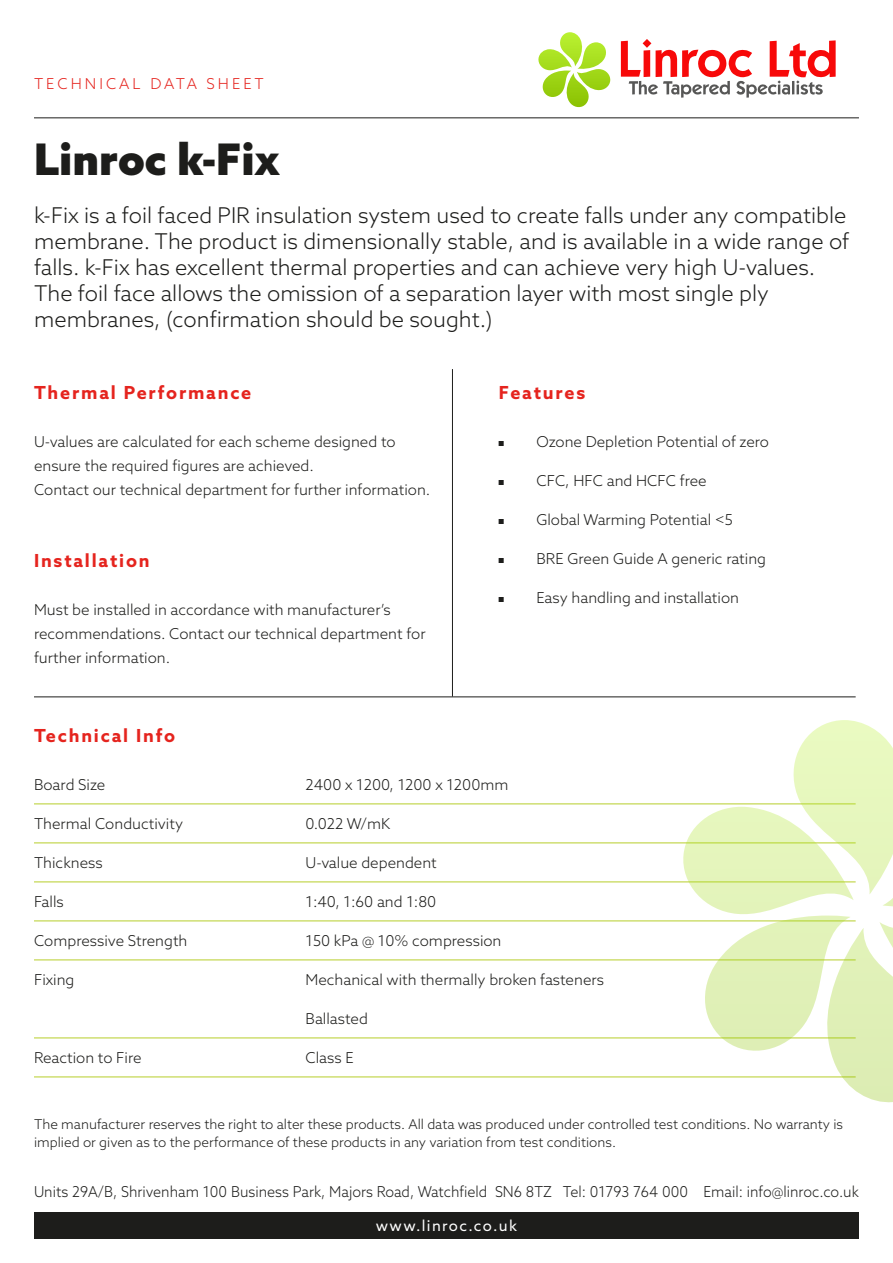
<style>
.page{position:relative;width:893px;height:1263px;background:#fff}
.page>*{position:absolute;margin:0;border:0;box-sizing:border-box;transform-origin:0 0}
.t1{font:900 43.5px "Azo Sans";color:#1d1d1b}
.t2{font:300 21.75px/26.1px "Azo Sans";color:#1d1d1b}
.t3{font:700 18px "Azo Sans";letter-spacing:.1em;color:#e5241e}
.t4{font:300 15px/24px "Azo Sans";color:#1d1d1b}
.t5{font:300 15px "Azo Sans";color:#1d1d1b;scale:.95 1}
.t6{font:300 15px "Azo Sans";letter-spacing:.2em;color:#e5241e}
.t7{font:15px "Azo Sans";letter-spacing:.09em;color:#fff}
.t8{font:300 13.5px/18px "Azo Sans";color:#1d1d1b}
.s1{font-family:"Nimbus San";font-weight:400;font-size:7.5px}
</style>
<div class="page">
<hr style="left:452px;top:369px;width:1px;height:327px;background:#1d1d1b">
<hr style="left:34px;top:696px;width:822px;height:1px;background:#1d1d1b">
<hr style="left:34px;top:803px;width:822px;height:1px;background:#b7ce2b">
<hr style="left:34px;top:842px;width:822px;height:1px;background:#b7ce2b">
<hr style="left:34px;top:881px;width:822px;height:1px;background:#b7ce2b">
<hr style="left:34px;top:920px;width:822px;height:1px;background:#b7ce2b">
<hr style="left:34px;top:959px;width:822px;height:1px;background:#b7ce2b">
<hr style="left:34px;top:1037px;width:822px;height:1px;background:#b7ce2b">
<hr style="left:34px;top:1076px;width:822px;height:1px;background:#b7ce2b">
<div style="left:34px;top:1212px;width:825px;height:26px;background:#1d1d1b"></div>
<svg style="left:621px;top:39px;width:215px;height:59px"></svg>
<svg style="left:538px;top:32px;width:73px;height:76px"></svg>
<hr style="left:34px;top:118px;width:825px;height:1px;background:#1d1d1b">
<svg style="left:680px;top:720px;width:213px;height:383px"></svg>
<p class="t6" style="left:34px;top:74px;width:231px">TECHNICAL DATA SHEET</p>
<p class="t1" style="left:34px;top:131px;width:247px">Linroc k-Fix</p>
<p class="t2" style="left:34px;top:201px;width:814px">k-Fix is a foil faced PIR insulation system used to create falls under any compatible</p>
<p class="t2" style="left:34px;top:228px;width:817px">membrane. The product is dimensionally stable, and is available in a wide range of falls. k-Fix has excellent thermal properties and can achieve very high U-values.</p>
<p class="t2" style="left:34px;top:280px;width:736px">The foil face allows the omission of a separation layer with most single ply membranes, (confirmation should be sought.)</p>
<p class="t3" style="left:34px;top:381px;width:219px">Thermal Performance</p>
<p class="t4" style="left:34px;top:430px;width:363px">U-values are calculated for each scheme designed to ensure the required figures are achieved.</p>
<p class="t4" style="left:34px;top:478px;width:398px">Contact our technical department for further information.</p>
<p class="t3" style="left:34px;top:549px;width:117px">Installation</p>
<p class="t4" style="left:34px;top:598px;width:393px">Must be installed in accordance with manufacturer’s recommendations. Contact our technical department for further information.</p>
<p class="t3" style="left:499px;top:381px;width:88px">Features</p>
<p class="t4" style="left:499px;top:430px;width:272px"><span class="s1">■</span> Ozone Depletion Potential of zero</p>
<p class="t4" style="left:499px;top:469px;width:209px"><span class="s1">■</span> CFC, HFC and HCFC free</p>
<p class="t4" style="left:499px;top:508px;width:236px"><span class="s1">■</span> Global Warming Potential &lt;5</p>
<p class="t4" style="left:499px;top:547px;width:269px"><span class="s1">■</span> BRE Green Guide A generic rating</p>
<p class="t4" style="left:499px;top:586px;width:242px"><span class="s1">■</span> Easy handling and installation</p>
<p class="t3" style="left:34px;top:723px;width:143px">Technical Info</p>
<p class="t4" style="left:34px;top:772px;width:73px">Board Size</p>
<p class="t4" style="left:306px;top:772px;width:204px">2400 x 1200, 1200 x 1200mm</p>
<p class="t4" style="left:34px;top:811px;width:151px">Thermal Conductivity</p>
<p class="t4" style="left:306px;top:811px;width:86px">0.022 W/mK</p>
<p class="t4" style="left:34px;top:850px;width:70px">Thickness</p>
<p class="t4" style="left:306px;top:850px;width:133px">U-value dependent</p>
<p class="t4" style="left:34px;top:889px;width:31px">Falls</p>
<p class="t4" style="left:306px;top:889px;width:132px">1:40, 1:60 and 1:80</p>
<p class="t4" style="left:34px;top:928px;width:155px">Compressive Strength</p>
<p class="t4" style="left:306px;top:928px;width:197px">150 kPa @ 10% compression</p>
<p class="t4" style="left:34px;top:967px;width:42px">Fixing</p>
<p class="t4" style="left:306px;top:967px;width:300px">Mechanical with thermally broken fasteners</p>
<p class="t4" style="left:306px;top:1006px;width:64px">Ballasted</p>
<p class="t4" style="left:34px;top:1045px;width:109px">Reaction to Fire</p>
<p class="t4" style="left:306px;top:1045px;width:50px">Class E</p>
<p class="t8" style="left:34px;top:1115px;width:811px">The manufacturer reserves the right to alter these products. All data was produced under controlled test conditions. No warranty is implied or given as to the performance of these products in any variation from test conditions.</p>
<p class="t5" style="left:34px;top:1182px;width:870px">Units 29A/B, Shrivenham 100 Business Park, Majors Road, Watchfield SN6 8TZ Tel: 01793 764 000 Email: info@linroc.co.uk</p>
<p class="t7" style="left:376px;top:1216px;width:143px">www.linroc.co.uk</p>
</div>
